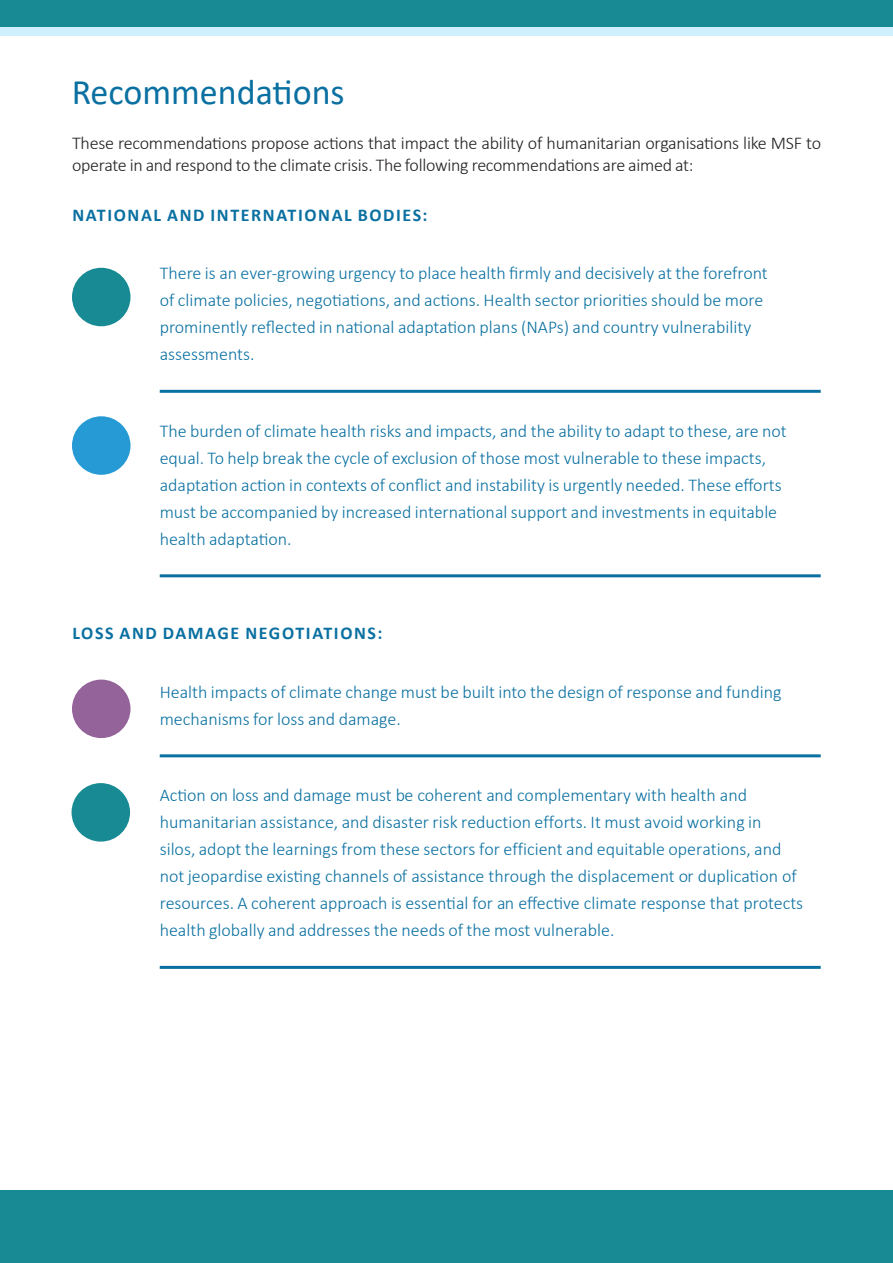
<style>
.page{position:relative;width:893px;height:1263px;background:#fff}
.page>*{position:absolute;margin:0;border:0;box-sizing:border-box;transform-origin:0 0}
.t1{font:36px "Calibri";color:#0a70a1}
.Recommendation{font:300 18px/27px "Calibri";color:#0a70a1}
.Body{font:300 18px/22.5px "Calibri";letter-spacing:-.015em;color:#231f20}
.H4{font:700 18px "Calibri";letter-spacing:.09em;color:#0a70a1}
</style>
<div class="page">
<div style="left:0;top:0;width:893px;height:27px;background:#178a94"></div>
<div style="left:0;top:27px;width:893px;height:9px;background:#d1f0ff"></div>
<div style="left:0;top:1191px;width:893px;height:72px;background:#178a94"></div>
<div style="left:72px;top:416px;width:58px;height:59px;background:#259ad4;border-radius:50%"></div>
<div style="left:72px;top:268px;width:58px;height:58px;background:#178a94;border-radius:50%"></div>
<hr style="left:160px;top:390px;width:661px;height:3px;background:#0a70a1">
<hr style="left:160px;top:574px;width:661px;height:3px;background:#0a70a1">
<hr style="left:160px;top:754px;width:661px;height:3px;background:#0a70a1">
<hr style="left:160px;top:966px;width:661px;height:3px;background:#0a70a1">
<div style="left:72px;top:679px;width:58px;height:59px;background:#946399;border-radius:50%"></div>
<div style="left:72px;top:783px;width:58px;height:58px;background:#178a94;border-radius:50%"></div>
<h1 class="t1" style="left:72px;top:67px;width:274px">Recommendations</h1>
<p class="Body" style="left:72px;top:131px;width:751px">These recommendations propose actions that impact the ability of humanitarian organisations like MSF to operate in and respond to the climate crisis. The following recommendations are aimed at:</p>
<h3 class="H4" style="left:72px;top:202px;width:357px">NATIONAL AND INTERNATIONAL BODIES:</h3>
<p class="Recommendation" style="left:160px;top:259px;width:610px">There is an ever-growing urgency to place health firmly and decisively at the forefront of climate policies, negotiations, and actions. Health sector priorities should be more prominently reflected in national adaptation plans (NAPs) and country vulnerability assessments.</p>
<p class="Recommendation" style="left:160px;top:417px;width:629px">The burden of climate health risks and impacts, and the ability to adapt to these, are not equal. To help break the cycle of exclusion of those most vulnerable to these impacts, adaptation action in contexts of conflict and instability is urgently needed. These efforts must be accompanied by increased international support and investments in equitable health adaptation.</p>
<h3 class="H4" style="left:72px;top:620px;width:311px">LOSS AND DAMAGE NEGOTIATIONS:</h3>
<p class="Recommendation" style="left:160px;top:678px;width:623px">Health impacts of climate change must be built into the design of response and funding mechanisms for loss and damage.</p>
<p class="Recommendation" style="left:160px;top:781px;width:645px">Action on loss and damage must be coherent and complementary with health and humanitarian assistance, and disaster risk reduction efforts. It must avoid working in<br>silos, adopt the learnings from these sectors for efficient and equitable operations, and not jeopardise existing channels of assistance through the displacement or duplication of resources. A coherent approach is essential for an effective climate response that protects health globally and addresses the needs of the most vulnerable.</p>
</div>
